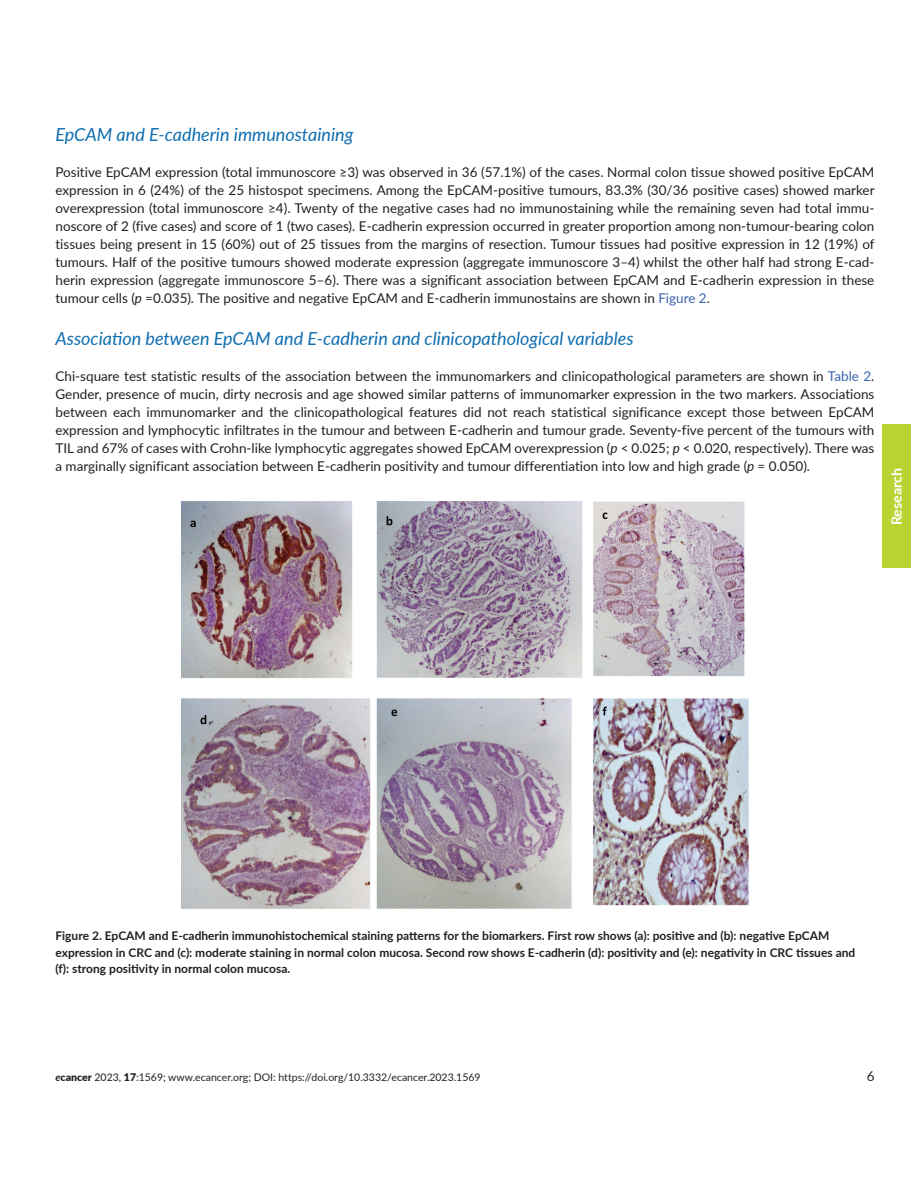
<style>
.page{position:relative;width:918px;height:1188px;background:#fff}
.page>*{position:absolute;margin:0;border:0;box-sizing:border-box;transform-origin:0 0}
.t1{font:italic 18px "Lato";color:#0e6eb0}
.t2{font:700 14.25px "Lato";color:#fff}
.t3{font:13.5px/18px "Lato";color:#231f20;text-align:justify}
.t4{font:700 12px/16.5px "Lato";color:#231f20}
.t5{font:10.5px "Lato";color:#231f20}
.s1{font-style:italic}
.s2{color:#3862ae}
.s3{font-weight:700;font-style:italic}
.s4{font-weight:900}
</style>
<div class="page">
<div style="left:882px;top:425px;width:29px;height:143px;background:#b8d432"></div>
<img style="left:181px;top:502px;width:568px;height:406px">
<h1 class="t1" style="left:56px;top:122px;width:299px">EpCAM and E-cadherin immunostaining</h1>
<p class="t3" style="left:56px;top:162px;width:821px">Positive EpCAM expression (total immunoscore ≥3) was observed in 36 (57.1%) of the cases. Normal colon tissue showed positive EpCAM expression in 6 (24%) of the 25 histospot specimens. Among the EpCAM-positive tumours, 83.3% (30/36 positive cases) showed marker overexpression (total immunoscore ≥4). Twenty of the negative cases had no immunostaining while the remaining seven had total immu&shy;noscore of 2 (five cases) and score of 1 (two cases). E-cadherin expression occurred in greater proportion among non-tumour-bearing colon tissues being present in 15 (60%) out of 25 tissues from the margins of resection. Tumour tissues had positive expression in 12 (19%) of tumours. Half of the positive tumours showed moderate expression (aggregate immunoscore 3–4) whilst the other half had strong E-cad&shy;herin expression (aggregate immunoscore 5–6). There was a significant association between EpCAM and E-cadherin expression in these tumour cells (<span class="s1">p</span> =0.035)<span class="s1">.</span> The positive and negative EpCAM and E-cadherin immunostains are shown in <span class="s2">Figure 2</span>.</p>
<h1 class="t1" style="left:56px;top:326px;width:580px">Association between EpCAM and E-cadherin and clinicopathological variables</h1>
<p class="t3" style="left:56px;top:366px;width:820px">Chi-square test statistic results of the association between the immunomarkers and clinicopathological parameters are shown in <span class="s2">Table 2</span>.<br>Gender, presence of mucin, dirty necrosis and age showed similar patterns of immunomarker expression in the two markers. Associations between each immunomarker and the clinicopathological features did not reach statistical significance except those between EpCAM expression and lymphocytic infiltrates in the tumour and between E-cadherin and tumour grade. Seventy-five percent of the tumours with TIL and 67% of cases with Crohn-like lymphocytic aggregates showed EpCAM overexpression (<span class="s1">p</span> &lt; 0.025; <span class="s1">p</span> &lt; 0.020, respectively). There was a marginally significant association between E-cadherin positivity and tumour differentiation into low and high grade (<span class="s1">p</span> = 0.050).</p>
<p class="t2" style="left:886px;top:525px;width:59px;rotate:-90deg">Research</p>
<p class="t4" style="left:56px;top:927px;width:801px">Figure 2. EpCAM and E-cadherin immunohistochemical staining patterns for the biomarkers. First row shows (a): positive and (b): negative EpCAM expression in CRC and (c): moderate staining in normal colon mucosa. Second row shows E-cadherin (d): positivity and (e): negativity in CRC tissues and (f): strong positivity in normal colon mucosa.</p>
<p class="t5" style="left:56px;top:1070px;width:427px"><span class="s3">e</span><span class="s4">cancer</span> 2023, <span class="s4">17</span>:1569; www.ecancer.org; DOI: https://doi.org/10.3332/ecancer.2023.1569</p>
<p class="t3" style="left:867px;top:1067px;width:9px">6</p>
</div>
